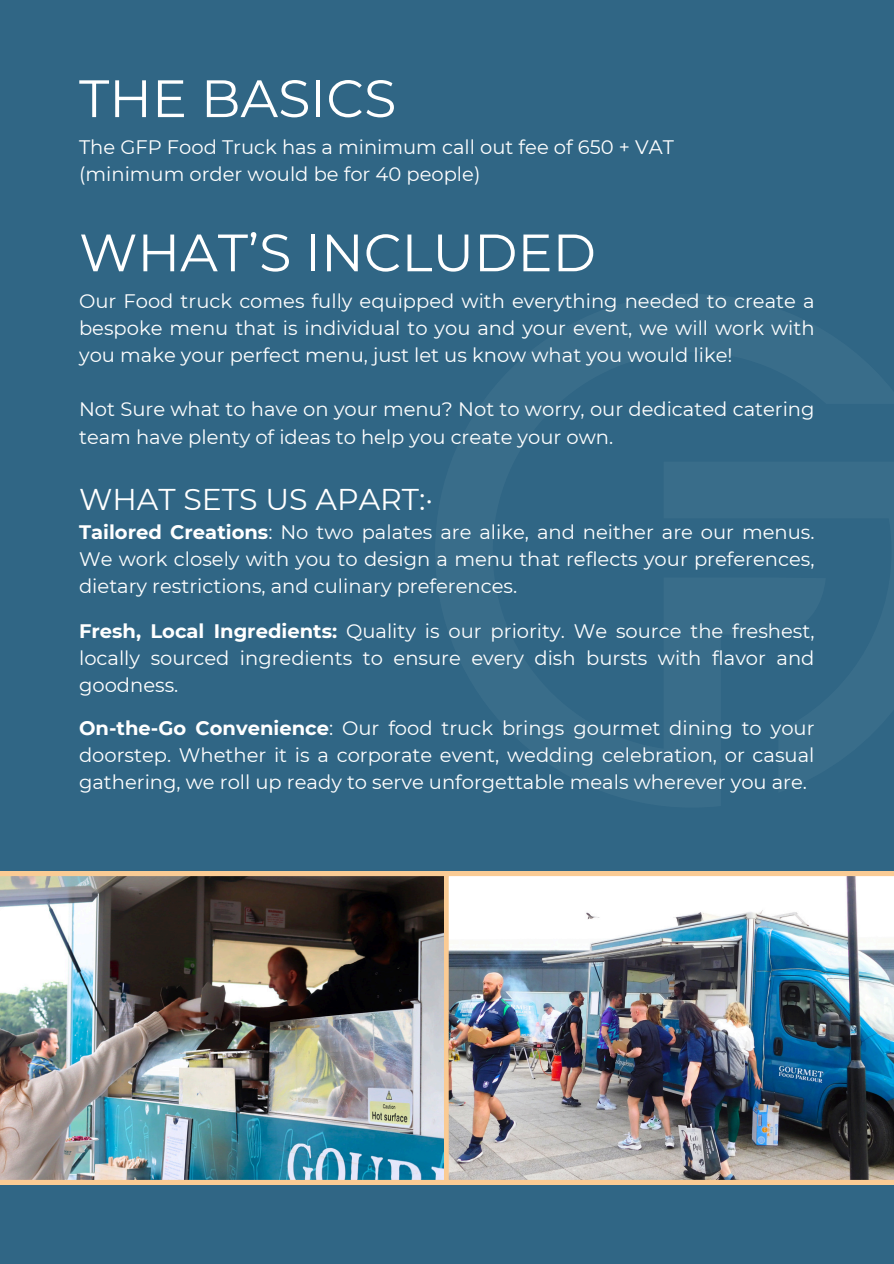
<style>
.page{position:relative;width:894px;height:1264px;background:#fff}
.page>*{position:absolute;margin:0;border:0;box-sizing:border-box;transform-origin:0 0}
.t1{font:52.5px "Montserrat";color:#fff}
.t2{font:30px "Montserrat";color:#fff}
.t3{font:19.5px/27px "Montserrat";color:#fff;text-align:justify}
.s1{font-weight:700}
</style>
<div class="page">
<div style="left:0;top:0;width:893px;height:1263px;background:#306685"></div>
<img style="left:0;top:871px;width:444px;height:313px">
<img style="left:444px;top:871px;width:449px;height:313px">
<h1 class="t1" style="left:79px;top:66px;width:319px">THE BASICS</h1>
<p class="t3" style="left:79px;top:134px;width:596px">The GFP Food Truck has a minimum call out fee of 650 + VAT (minimum order would be for 40 people)</p>
<h1 class="t1" style="left:79px;top:220px;width:518px">WHAT’S INCLUDED</h1>
<p class="t3" style="left:79px;top:288px;width:736px">Our Food truck comes fully equipped with everything needed to create a bespoke menu that is individual to you and your event, we will work with you make your perfect menu, just let us know what you would like!</p>
<p class="t3" style="left:79px;top:396px;width:736px">Not Sure what to have on your menu? Not to worry, our dedicated catering team have plenty of ideas to help you create your own.</p>
<h2 class="t2" style="left:79px;top:481px;width:355px">WHAT SETS US APART:·</h2>
<p class="t3" style="left:79px;top:518px;width:736px"><span class="s1">Tailored Creations</span>: No two palates are alike, and neither are our menus.<br>We work closely with you to design a menu that reflects your preferences, dietary restrictions, and culinary preferences.</p>
<p class="t3" style="left:79px;top:617px;width:736px"><span class="s1">Fresh, Local Ingredients:</span> Quality is our priority. We source the freshest, locally sourced ingredients to ensure every dish bursts with flavor and goodness.</p>
<p class="t3" style="left:79px;top:714px;width:736px"><span class="s1">On-the-Go Convenience</span>: Our food truck brings gourmet dining to your doorstep. Whether it is a corporate event, wedding celebration, or casual gathering, we roll up ready to serve unforgettable meals wherever you are.</p>
</div>
